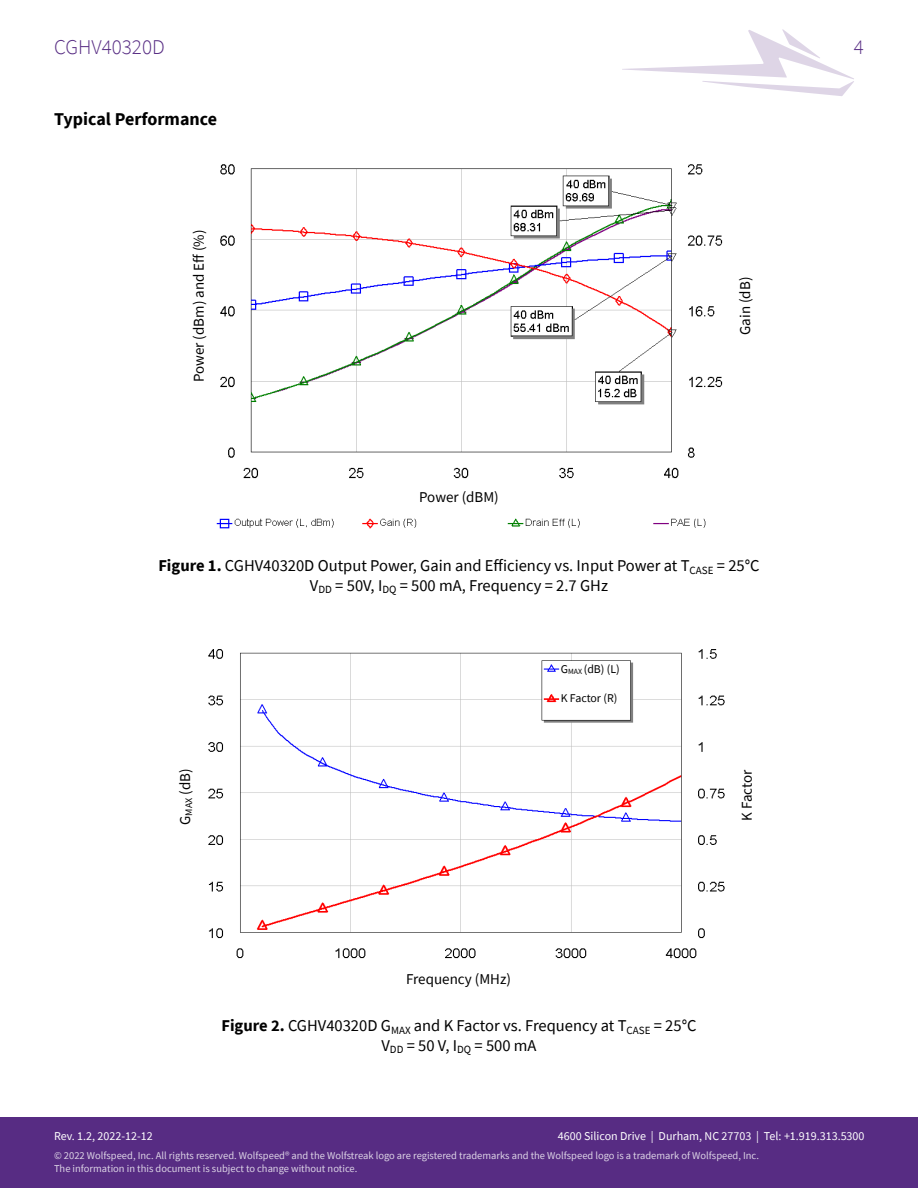
<style>
.page{position:relative;width:918px;height:1188px;background:#fff}
.page>*{position:absolute;margin:0;border:0;box-sizing:border-box;transform-origin:0 0}
.t1{font:300 21px "Source Sans Pro";color:#572c83}
.t2{font:700 18px "Source Sans Pro";color:#000}
.t3{font:16.5px/19.8px "Source Sans Pro";color:#000;text-align:center}
.t4{font:15px "Source Sans Pro";color:#000}
.t5{font:12px "Source Sans Pro";color:#fff}
.t6{font:11.85px "Source Sans Pro";letter-spacing:-.005em;color:#000}
.t7{font:10.5px/12.6px "Source Sans Pro";color:#fff}
.s1{font-weight:700}
</style>
<div class="page">
<svg style="left:622px;top:29px;width:232px;height:67px"></svg>
<div style="left:0;top:1118px;width:918px;height:70px;background:#572c83"></div>
<img style="left:208px;top:649px;width:517px;height:309px">
<div style="left:561px;top:694px;width:56px;height:13px;background:#fff"></div>
<div style="left:561px;top:664px;width:65px;height:12px;background:#fff"></div>
<img style="left:220px;top:164px;width:503px;height:315px">
<img style="left:216px;top:518px;width:490px;height:11px">
<h1 class="t1" style="left:54px;top:34px;width:112px">CGHV40320D</h1>
<h1 class="t1" style="left:854px;top:39px;width:12px">4</h1>
<h2 class="t2" style="left:54px;top:112px;width:165px">Typical Performance</h2>
<h3 class="t4" style="left:189px;top:382px;width:154px;rotate:-90deg">Power (dBm) and E昀昀 (%)</h3>
<h3 class="t4" style="left:419px;top:491px;width:81px">Power (dBM)</h3>
<h3 class="t4" style="left:739px;top:335px;width:59px;rotate:-90deg">Gain (dB)</h3>
<h3 class="t3" style="left:158px;top:556px;width:603px"><span class="s1">Figure 1.</span> CGHV40320D Output Power, Gain and E昀昀iciency vs. Input Power at T<sub>CASE</sub> = 25°C<br>V<sub>DD</sub> = 50V, I<sub>DQ</sub> = 500 mA, Frequency = 2.7 GHz</h3>
<p class="t6" style="left:561px;top:664px;width:61px">G<sub>MAX</sub> (dB) (L)</p>
<p class="t6" style="left:561px;top:691px;width:58px">K Factor (R)</p>
<h3 class="t4" style="left:179px;top:825px;width:58px;rotate:-90deg">G<sub>MAX</sub> (dB)</h3>
<h3 class="t4" style="left:737px;top:821px;width:53px;rotate:-90deg">K Factor</h3>
<h3 class="t4" style="left:406px;top:969px;width:106px">Frequency (MHz)</h3>
<h3 class="t3" style="left:221px;top:1017px;width:477px"><span class="s1">Figure 2.</span> CGHV40320D G<sub>MAX</sub> and K Factor vs. Frequency at T<sub>CASE</sub> = 25°C<br>V<sub>DD</sub> = 50 V, I<sub>DQ</sub> = 500 mA</h3>
<p class="t5" style="left:558px;top:1131px;width:308px">4600 Silicon Drive | Durham, NC 27703 | Tel: +1.919.313.5300</p>
<p class="t5" style="left:54px;top:1131px;width:100px">Rev. 1.2, 2022-12-12</p>
<p class="t7" style="left:54px;top:1150px;width:707px">© 2022 Wolfspeed, Inc. All rights reserved. Wolfspeed® and the Wolfstreak logo are registered trademarks and the Wolfspeed logo is a trademark of Wolfspeed, Inc.<br>The information in this document is subject to change without notice.</p>
</div>
